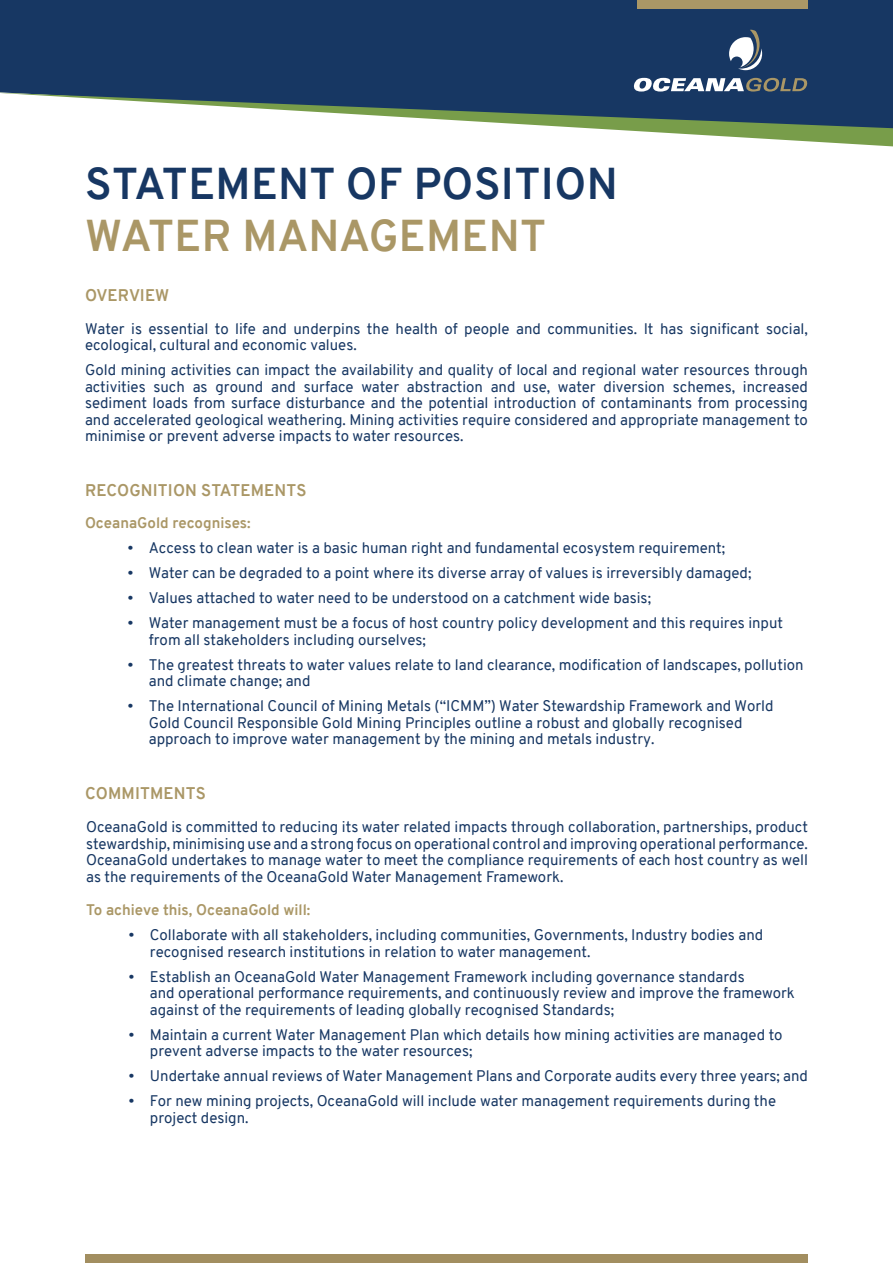
<style>
.page{position:relative;width:893px;height:1263px;background:#fff}
.page>*{position:absolute;margin:0;border:0;box-sizing:border-box;transform-origin:0 0}
.t1{font:700 43.5px/52.2px "Overpass";letter-spacing:.01em;color:#173763}
.t2{font:700 16.5px "Overpass";letter-spacing:.01em;color:#aa9766}
.Intro_para{font:15px/16.5px "Overpass";color:#173763}
.Intro_para-2{font:700 15px "Overpass";color:#aa9766}
.s1{color:#aa9766}
</style>
<div class="page">
<div style="left:0;top:0;width:893px;height:93px;background:#173763"></div>
<div style="left:637px;top:0;width:170px;height:9px;background:#aa9766"></div>
<svg style="left:1px;top:93px;width:892px;height:53px"></svg>
<svg style="left:729px;top:30px;width:33px;height:40px"></svg>
<svg style="left:634px;top:78px;width:173px;height:14px"></svg>
<div style="left:85px;top:1254px;width:723px;height:9px;background:#a28e60"></div>
<p class="t1" style="left:85px;top:158px;width:534px">STATEMENT OF POSITION<br><span class="s1">WATER MANAGEMENT</span></p>
<p class="t2" style="left:85px;top:284px;width:86px">OVERVIEW</p>
<p class="Intro_para" style="left:85px;top:320px;width:724px">Water is essential to life and underpins the health of people and communities. It has significant social, ecological, cultural and economic values.</p>
<p class="Intro_para" style="left:85px;top:362px;width:724px;text-align:justify">Gold mining activities can impact the availability and quality of local and regional water resources through activities such as ground and surface water abstraction and use, water diversion schemes, increased sediment loads from surface disturbance and the potential introduction of contaminants from processing and accelerated geological weathering. Mining activities require considered and appropriate management to minimise or prevent adverse impacts to water resources.</p>
<p class="t2" style="left:85px;top:478px;width:223px">RECOGNITION STATEMENTS</p>
<p class="Intro_para-2" style="left:85px;top:512px;width:167px">OceanaGold recognises:</p>
<p class="Intro_para" style="left:128px;top:540px;width:599px">• Access to clean water is a basic human right and fundamental ecosystem requirement;</p>
<p class="Intro_para" style="left:128px;top:565px;width:625px">• Water can be degraded to a point where its diverse array of values is irreversibly damaged;</p>
<p class="Intro_para" style="left:128px;top:590px;width:525px">• Values attached to water need to be understood on a catchment wide basis;</p>
<p class="Intro_para" style="left:149px;top:615px;width:636px;text-indent:-21px">• Water management must be a focus of host country policy development and this requires input from all stakeholders including ourselves;</p>
<p class="Intro_para" style="left:149px;top:656px;width:656px;text-indent:-21px">• The greatest threats to water values relate to land clearance, modification of landscapes, pollution and climate change; and</p>
<p class="Intro_para" style="left:149px;top:698px;width:626px;text-indent:-21px">• The International Council of Mining Metals (“ICMM”) Water Stewardship Framework and World<br>Gold Council Responsible Gold Mining Principles outline a robust and globally recognised approach to improve water management by the mining and metals industry.</p>
<p class="t2" style="left:85px;top:781px;width:122px">COMMITMENTS</p>
<p class="Intro_para" style="left:86px;top:819px;width:723px;text-align:justify">OceanaGold is committed to reducing its water related impacts through collaboration, partnerships, product stewardship, minimising use and a strong focus on operational control and improving operational performance.<br>OceanaGold undertakes to manage water to meet the compliance requirements of each host country as well as the requirements of the OceanaGold Water Management Framework.</p>
<p class="Intro_para-2" style="left:86px;top:899px;width:226px">To achieve this, OceanaGold will:</p>
<p class="Intro_para" style="left:150px;top:927px;width:615px;text-indent:-21px">• Collaborate with all stakeholders, including communities, Governments, Industry bodies and recognised research institutions in relation to water management.</p>
<p class="Intro_para" style="left:150px;top:968px;width:646px;text-indent:-21px">• Establish an OceanaGold Water Management Framework including governance standards<br>and operational performance requirements, and continuously review and improve the framework against of the requirements of leading globally recognised Standards;</p>
<p class="Intro_para" style="left:150px;top:1026px;width:634px;text-indent:-21px">• Maintain a current Water Management Plan which details how mining activities are managed to prevent adverse impacts to the water resources;</p>
<p class="Intro_para" style="left:129px;top:1068px;width:681px">• Undertake annual reviews of Water Management Plans and Corporate audits every three years; and</p>
<p class="Intro_para" style="left:150px;top:1093px;width:628px;text-indent:-21px">• For new mining projects, OceanaGold will include water management requirements during the project design.</p>
</div>
